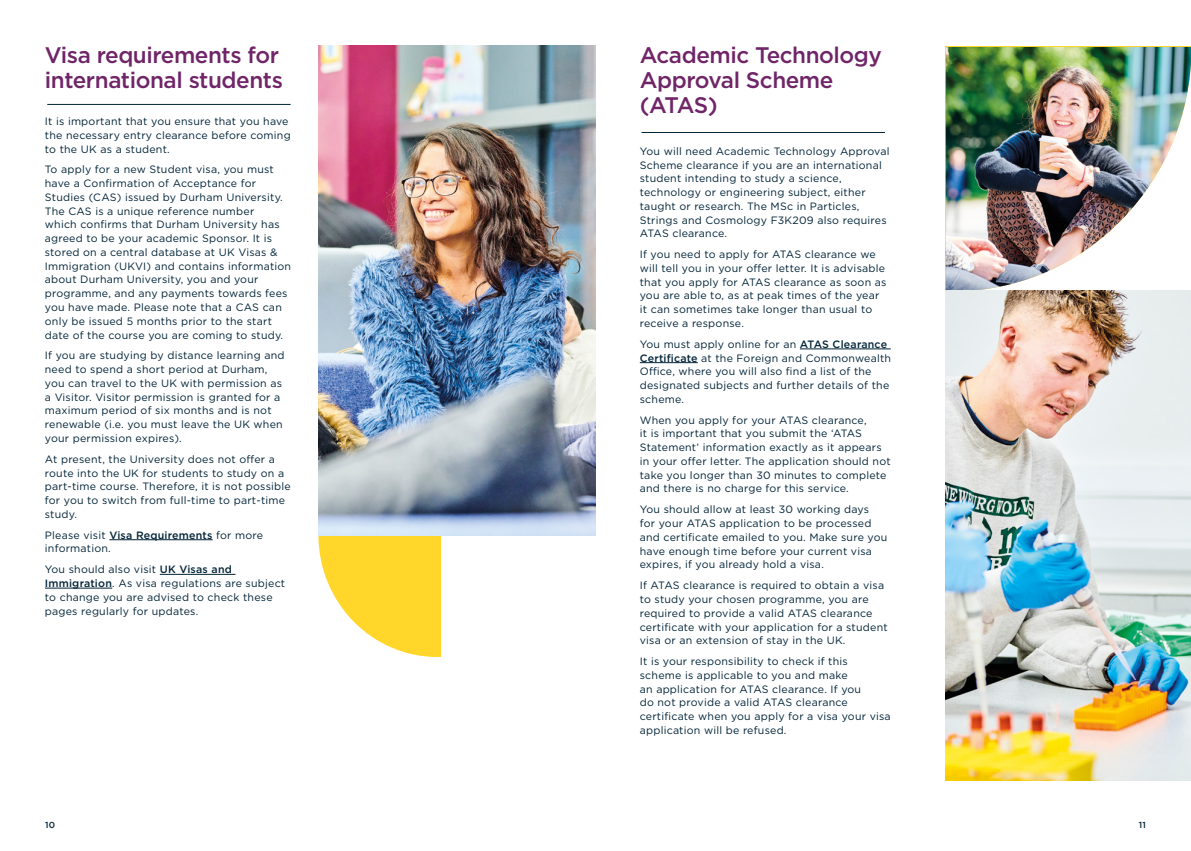
<style>
.page{position:relative;width:1191px;height:851px;background:#fff}
.page>*{position:absolute;margin:0;border:0;box-sizing:border-box;transform-origin:0 0}
.t1{font:500 22.5px/25px "Gotham";letter-spacing:-.02em;color:#6f2568}
.t2{font:10.62px/13.8px "Gotham";letter-spacing:.02em;color:#002337}
.t3{font:500 8.75px "Gotham";color:#002337}
.s1{font-weight:500}
</style>
<div class="page">
<hr style="left:109px;top:539px;width:104px;height:1px;background:#002337">
<hr style="left:160px;top:574px;width:75px;height:1px;background:#002337">
<hr style="left:45px;top:587px;width:67px;height:1px;background:#002337">
<hr style="left:800px;top:348px;width:90px;height:1px;background:#002337">
<hr style="left:640px;top:362px;width:58px;height:1px;background:#002337">
<hr style="left:47px;top:104px;width:244px;height:1px;background:#002337">
<hr style="left:641px;top:132px;width:244px;height:1px;background:#002337">
<svg style="left:318px;top:535px;width:123px;height:122px"></svg>
<img style="left:945px;top:47px;width:246px;height:244px">
<img style="left:318px;top:45px;width:278px;height:490px">
<img style="left:945px;top:291px;width:246px;height:489px">
<h1 class="t1" style="left:45px;top:42px;width:239px">Visa requirements for international students</h1>
<p class="t2" style="left:45px;top:114px;width:247px">It is important that you ensure that you have the necessary entry clearance before coming to the UK as a student.</p>
<p class="t2" style="left:45px;top:162px;width:248px">To apply for a new Student visa, you must have a Confirmation of Acceptance for Studies (CAS) issued by Durham University.<br>The CAS is a unique reference number<br>which confirms that Durham University has agreed to be your academic Sponsor. It is stored on a central database at UK Visas &amp; Immigration (UKVI) and contains information about Durham University, you and your programme, and any payments towards fees you have made. Please note that a CAS can only be issued 5 months prior to the start date of the course you are coming to study.</p>
<p class="t2" style="left:45px;top:348px;width:241px">If you are studying by distance learning and need to spend a short period at Durham, you can travel to the UK with permission as a Visitor. Visitor permission is granted for a maximum period of six months and is not renewable (i.e. you must leave the UK when your permission expires).</p>
<p class="t2" style="left:45px;top:452px;width:247px">At present, the University does not offer a route into the UK for students to study on a part-time course. Therefore, it is not possible for you to switch from full-time to part-time study.</p>
<p class="t2" style="left:45px;top:527px;width:220px">Please visit <span class="s1">Visa Requirements</span> for more information.</p>
<p class="t2" style="left:45px;top:562px;width:242px">You should also visit <span class="s1">UK Visas and Immigration</span>. As visa regulations are subject to change you are advised to check these pages regularly for updates.</p>
<h1 class="t1" style="left:640px;top:42px;width:244px">Academic Technology<br>Approval Scheme (ATAS)</h1>
<p class="t2" style="left:640px;top:144px;width:251px">You will need Academic Technology Approval Scheme clearance if you are an international student intending to study a science, technology or engineering subject, either taught or research. The MSc in Particles, Strings and Cosmology F3K209 also requires ATAS clearance.</p>
<p class="t2" style="left:640px;top:247px;width:248px">If you need to apply for ATAS clearance we will tell you in your offer letter. It is advisable that you apply for ATAS clearance as soon as you are able to, as at peak times of the year it can sometimes take longer than usual to receive a response.</p>
<p class="t2" style="left:640px;top:337px;width:253px">You must apply online for an <span class="s1">ATAS Clearance Certificate</span> at the Foreign and Commonwealth Office, where you will also find a list of the designated subjects and further details of the scheme.</p>
<p class="t2" style="left:640px;top:413px;width:252px">When you apply for your ATAS clearance,<br>it is important that you submit the ‘ATAS Statement’ information exactly as it appears in your offer letter. The application should not take you longer than 30 minutes to complete and there is no charge for this service.</p>
<p class="t2" style="left:640px;top:502px;width:249px">You should allow at least 30 working days<br>for your ATAS application to be processed and certificate emailed to you. Make sure you have enough time before your current visa expires, if you already hold a visa.</p>
<p class="t2" style="left:640px;top:578px;width:249px">If ATAS clearance is required to obtain a visa to study your chosen programme, you are required to provide a valid ATAS clearance certificate with your application for a student visa or an extension of stay in the UK.</p>
<p class="t2" style="left:640px;top:654px;width:252px">It is your responsibility to check if this scheme is applicable to you and make<br>an application for ATAS clearance. If you<br>do not provide a valid ATAS clearance certificate when you apply for a visa your visa application will be refused.</p>
<p class="t3" style="left:45px;top:818px;width:11px">10</p>
<p class="t3" style="left:1138px;top:818px;width:9px">11</p>
</div>
